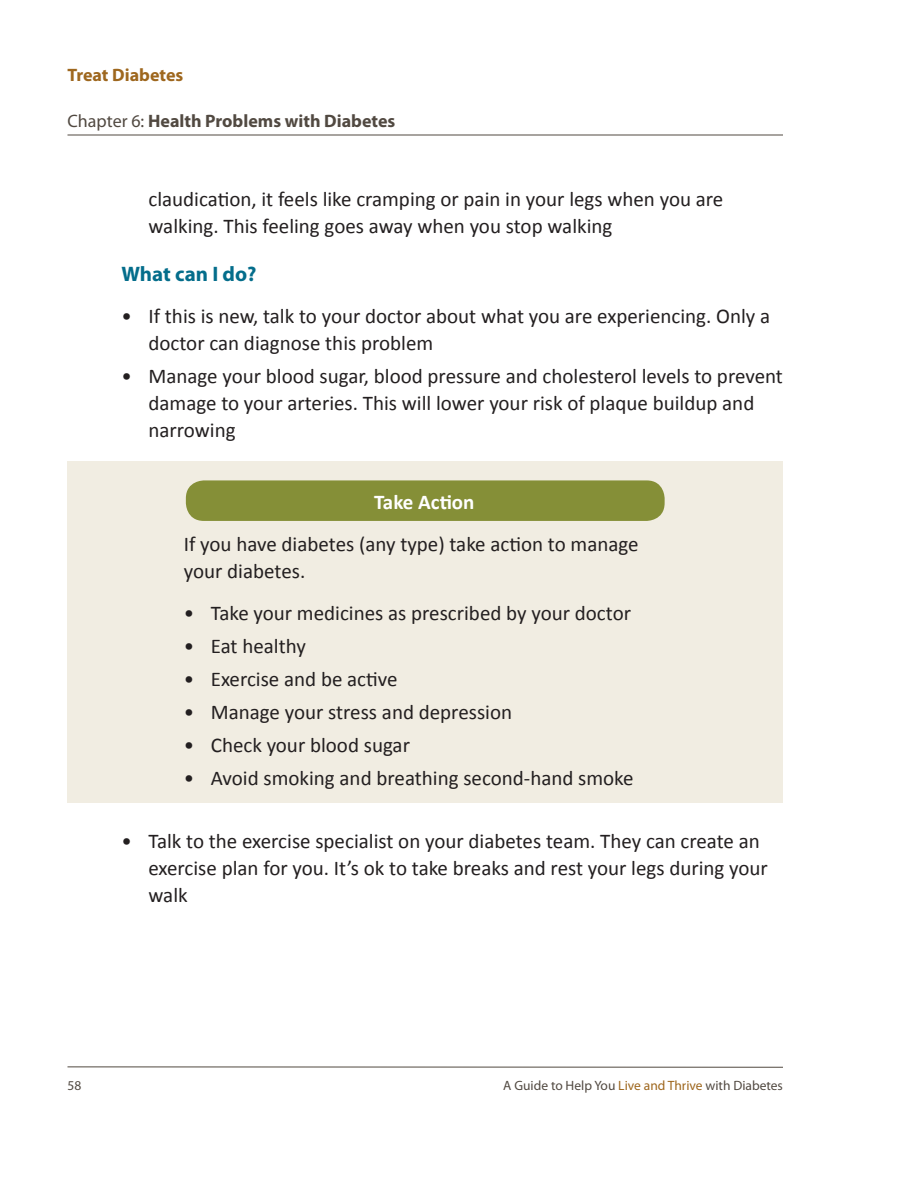
<style>
.page{position:relative;width:918px;height:1188px;background:#fff}
.page>*{position:absolute;margin:0;border:0;box-sizing:border-box;transform-origin:0 0}
.t1{font:21px/27px "Calibri";color:#231f20}
.t2{font:700 21px "Myriad Pro";color:#046d8b}
.t3{font:700 21px "Calibri";color:#fff}
.t4{font:700 18px "Myriad Pro";color:#514941}
.t5{font:700 18px "Myriad Pro";color:#9e671e}
.t6{font:13.5px "Myriad Pro";color:#514941}
.s1{font-weight:400}
.s2{color:#9e671e}
</style>
<div class="page">
<hr style="left:68px;top:135px;width:715px;height:1px;background:#514940">
<hr style="left:68px;top:1066px;width:715px;height:2px;background:#514940">
<div style="left:68px;top:462px;width:715px;height:341px;background:#f1ede2"></div>
<div style="left:186px;top:480px;width:479px;height:41px;background:#858f37;border-radius:18px"></div>
<p class="t5" style="left:68px;top:68px;width:117px">Treat Diabetes</p>
<p class="t4" style="left:68px;top:114px;width:329px"><span class="s1">Chapter 6:</span> Health Problems with Diabetes</p>
<p class="t1" style="left:148px;top:184px;width:576px">claudication, it feels like cramping or pain in your legs when you are walking. This feeling goes away when you stop walking</p>
<p class="t2" style="left:122px;top:266px;width:137px">What can I do?</p>
<p class="t1" style="left:148px;top:304px;width:623px;text-indent:-27px">• If this is new, talk to your doctor about what you are experiencing. Only a doctor can diagnose this problem</p>
<p class="t1" style="left:148px;top:364px;width:636px;text-indent:-27px">• Manage your blood sugar, blood pressure and cholesterol levels to prevent damage to your arteries. This will lower your risk of plaque buildup and narrowing</p>
<p class="t3" style="left:374px;top:488px;width:102px">Take Action</p>
<p class="t1" style="left:184px;top:529px;width:456px">If you have diabetes (any type) take action to manage your diabetes.</p>
<p class="t1" style="left:184px;top:601px;width:449px">• Take your medicines as prescribed by your doctor</p>
<p class="t1" style="left:184px;top:634px;width:124px">• Eat healthy</p>
<p class="t1" style="left:184px;top:664px;width:215px">• Exercise and be active</p>
<p class="t1" style="left:184px;top:700px;width:330px">• Manage your stress and depression</p>
<p class="t1" style="left:184px;top:733px;width:228px">• Check your blood sugar</p>
<p class="t1" style="left:184px;top:766px;width:451px">• Avoid smoking and breathing second-hand smoke</p>
<p class="t1" style="left:148px;top:829px;width:621px;text-indent:-27px">• Talk to the exercise specialist on your diabetes team. They can create an exercise plan for you. It’s ok to take breaks and rest your legs during your walk</p>
<p class="t6" style="left:68px;top:1080px;width:15px">58</p>
<p class="t6" style="left:503px;top:1080px;width:281px">A Guide to Help You <span class="s2">Live and Thrive</span> with Diabetes</p>
</div>
